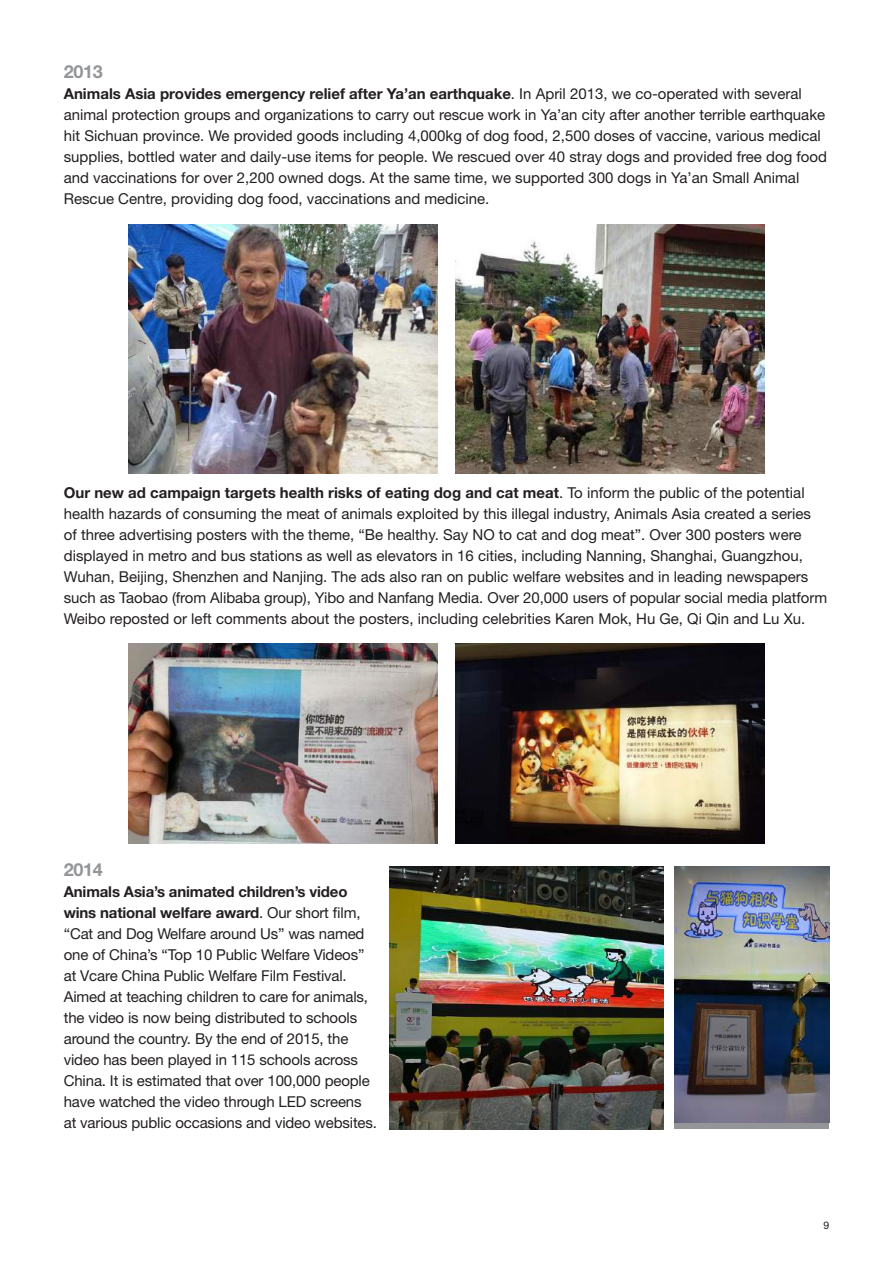
<style>
.page{position:relative;width:893px;height:1263px;background:#fff}
.page>*{position:absolute;margin:0;border:0;box-sizing:border-box;transform-origin:0 0}
.t1{font:700 18px "Helvetica Neue";letter-spacing:-.02em;color:#939598}
.t2{font:15px/21px "Helvetica Neue";color:#231f20}
.t3{font:10.5px "Helvetica Neue";color:#231f20}
.s1{font-weight:700}
</style>
<div class="page">
<img style="left:455px;top:225px;width:309px;height:248px">
<img style="left:129px;top:225px;width:309px;height:248px">
<div style="left:675px;top:866px;width:154px;height:263px;background:#939598"></div>
<img style="left:675px;top:866px;width:154px;height:257px">
<img style="left:390px;top:866px;width:273px;height:263px">
<img style="left:129px;top:643px;width:309px;height:200px">
<img style="left:455px;top:643px;width:309px;height:200px">
<p class="t1" style="left:64px;top:60px;width:40px">2013</p>
<p class="t2" style="left:64px;top:83px;width:765px"><span class="s1">Animals Asia provides emergency relief after Ya’an earthquake</span>. In April 2013, we co-operated with several animal protection groups and organizations to carry out rescue work in Ya’an city after another terrible earthquake hit Sichuan province. We provided goods including 4,000kg of dog food, 2,500 doses of vaccine, various medical supplies, bottled water and daily-use items for people. We rescued over 40 stray dogs and provided free dog food and vaccinations for over 2,200 owned dogs. At the same time, we supported 300 dogs in Ya’an Small Animal Rescue Centre, providing dog food, vaccinations and medicine.</p>
<p class="t2" style="left:64px;top:482px;width:765px"><span class="s1">Our new ad campaign targets health risks of eating dog and cat meat</span>. To inform the public of the potential health hazards of consuming the meat of animals exploited by this illegal industry, Animals Asia created a series of three advertising posters with the theme, “Be healthy. Say NO to cat and dog meat”. Over 300 posters were displayed in metro and bus stations as well as elevators in 16 cities, including Nanning, Shanghai, Guangzhou, Wuhan, Beijing, Shenzhen and Nanjing. The ads also ran on public welfare websites and in leading newspapers such as Taobao (from Alibaba group), Yibo and Nanfang Media. Over 20,000 users of popular social media platform Weibo reposted or left comments about the posters, including celebrities Karen Mok, Hu Ge, Qi Qin and Lu Xu.</p>
<p class="t1" style="left:64px;top:858px;width:40px">2014</p>
<p class="t2" style="left:64px;top:881px;width:315px"><span class="s1">Animals Asia’s animated children’s video wins national welfare award</span>. Our short film, “Cat and Dog Welfare around Us” was named one of China’s “Top 10 Public Welfare Videos” at Vcare China Public Welfare Film Festival.<br>Aimed at teaching children to care for animals, the video is now being distributed to schools around the country. By the end of 2015, the video has been played in 115 schools across China. It is estimated that over 100,000 people have watched the video through LED screens at various public occasions and video websites.</p>
<p class="t3" style="left:823px;top:1219px;width:7px">9</p>
</div>
